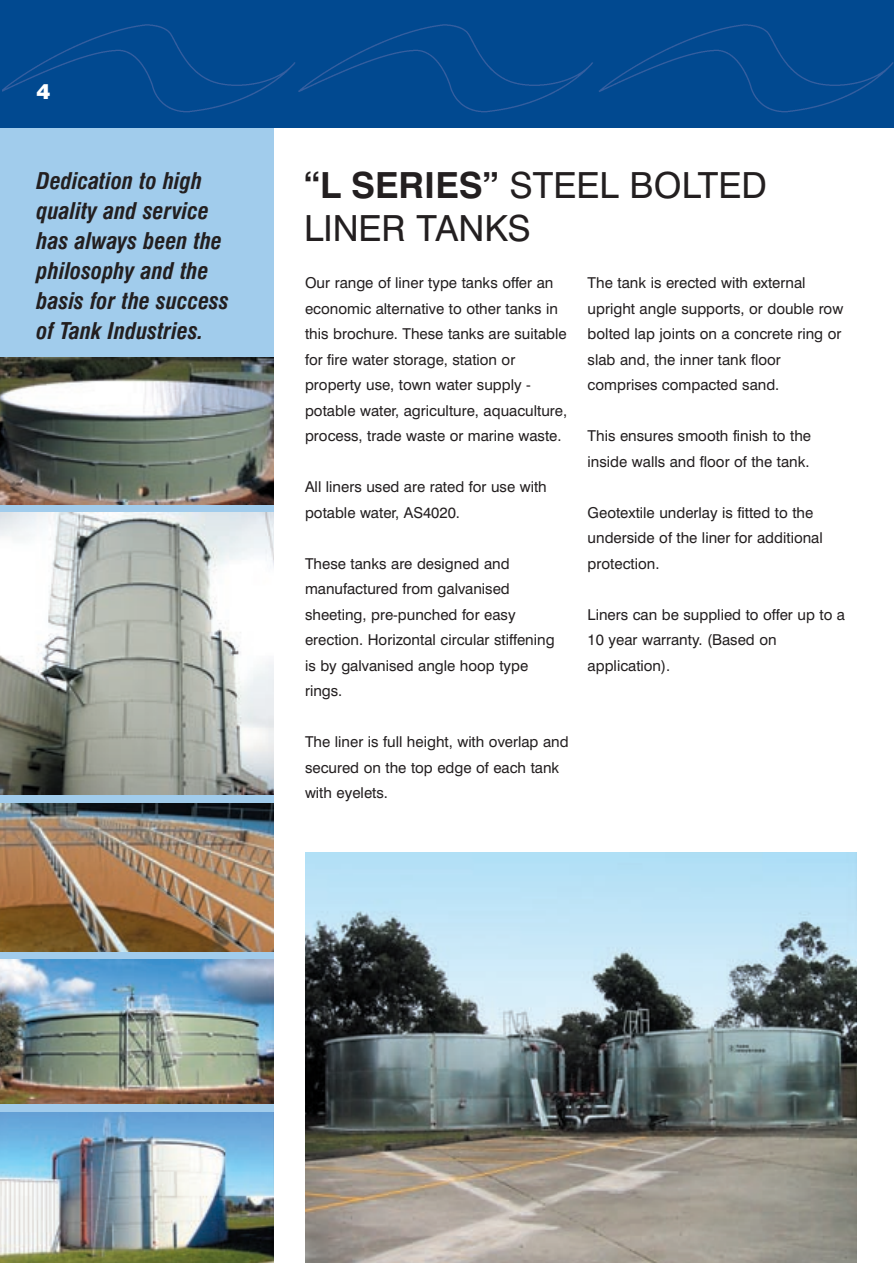
<style>
.page{position:relative;width:894px;height:1263px;background:#fff}
.page>*{position:absolute;margin:0;border:0;box-sizing:border-box;transform-origin:0 0}
.t1{font:36px/43.2px "Swiss 721 BT";color:#231f20}
.t2{font:italic 700 condensed 22.5px/30px "Swiss 721 BT";color:#231f20}
.t3{font:900 21px "Helvetica";color:#fff}
.t4{font:15px/25.5px "Swiss 721 BT";color:#231f20}
.s1{font-weight:700}
</style>
<div class="page">
<img style="left:0;top:0;width:893px;height:1263px">
<h3 class="t3" style="left:37px;top:84px;width:16px">4</h3>
<h2 class="t2" style="left:37px;top:168px;width:194px">Dedication to high quality and service has always been the philosophy and the basis for the success of Tank Industries.</h2>
<h1 class="t1" style="left:304px;top:167px;width:464px"><span class="s1">“L SERIES”</span> STEEL BOLTED<br>LINER TANKS</h1>
<p class="t4" style="left:305px;top:272px;width:264px">Our range of liner type tanks offer an economic alternative to other tanks in this brochure. These tanks are suitable for fire water storage, station or property use, town water supply - potable water, agriculture, aquaculture, process, trade waste or marine waste.</p>
<p class="t4" style="left:305px;top:476px;width:243px">All liners used are rated for use with potable water, AS4020.</p>
<p class="t4" style="left:305px;top:552px;width:251px">These tanks are designed and manufactured from galvanised sheeting, pre-punched for easy erection. Horizontal circular stiffening is by galvanised angle hoop type rings.</p>
<p class="t4" style="left:305px;top:731px;width:265px">The liner is full height, with overlap and secured on the top edge of each tank with eyelets.</p>
<p class="t4" style="left:587px;top:272px;width:257px">The tank is erected with external upright angle supports, or double row bolted lap joints on a concrete ring or slab and, the inner tank floor comprises compacted sand.</p>
<p class="t4" style="left:587px;top:425px;width:225px">This ensures smooth finish to the inside walls and floor of the tank.</p>
<p class="t4" style="left:587px;top:501px;width:237px">Geotextile underlay is fitted to the underside of the liner for additional protection.</p>
<p class="t4" style="left:587px;top:603px;width:259px">Liners can be supplied to offer up to a<br>10 year warranty. (Based on application).</p>
</div>
